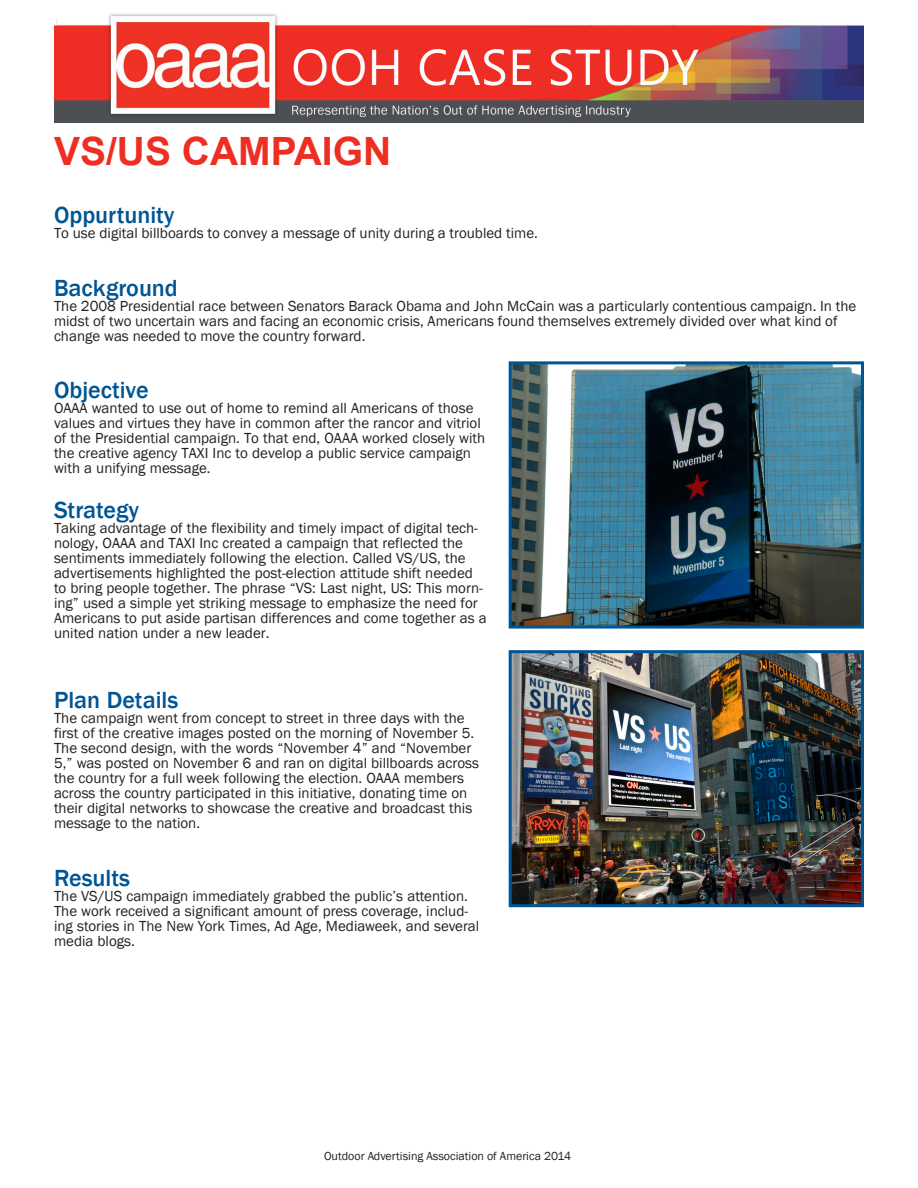
<style>
.page{position:relative;width:918px;height:1188px;background:#fff}
.page>*{position:absolute;margin:0;border:0;box-sizing:border-box;transform-origin:0 0}
.t1{font:700 39px "Arial";color:#ee2e22}
.t2{font:500 24px "Franklin Gothic";color:#005594}
.t3{font:15px/15px "Franklin Gothic";color:#231f20}
.t4{font:12px "Franklin Gothic";color:#231f20}
</style>
<div class="page">
<img style="left:54px;top:13px;width:810px;height:109px">
<img style="left:513px;top:365px;width:347px;height:260px">
<div style="left:509px;top:361px;width:355px;height:268px;border:3px solid #005594"></div>
<img style="left:513px;top:654px;width:347px;height:249px">
<div style="left:509px;top:650px;width:355px;height:257px;border:3px solid #005594"></div>
<p class="t1" style="left:54px;top:126px;width:339px">VS/US CAMPAIGN</p>
<p class="t2" style="left:54px;top:200px;width:122px">Oppurtunity</p>
<p class="t3" style="left:54px;top:226px;width:485px">To use digital billboards to convey a message of unity during a troubled time.</p>
<p class="t2" style="left:54px;top:273px;width:125px">Background</p>
<p class="t3" style="left:54px;top:299px;width:804px">The 2008 Presidential race between Senators Barack Obama and John McCain was a particularly contentious campaign. In the midst of two uncertain wars and facing an economic crisis, Americans found themselves extremely divided over what kind of change was needed to move the country forward.</p>
<p class="t2" style="left:54px;top:375px;width:96px">Objective</p>
<p class="t3" style="left:54px;top:401px;width:433px">OAAA wanted to use out of home to remind all Americans of those values and virtues they have in common after the rancor and vitriol of the Presidential campaign. To that end, OAAA worked closely with the creative agency TAXI Inc to develop a public service campaign with a unifying message.</p>
<p class="t2" style="left:54px;top:495px;width:87px">Strategy</p>
<p class="t3" style="left:54px;top:521px;width:434px">Taking advantage of the flexibility and timely impact of digital tech&shy;nology, OAAA and TAXI Inc created a campaign that reflected the sentiments immediately following the election. Called VS/US, the advertisements highlighted the post-election attitude shift needed to bring people together. The phrase “VS: Last night, US: This morn&shy;ing” used a simple yet striking message to emphasize the need for Americans to put aside partisan differences and come together as a united nation under a new leader.</p>
<p class="t2" style="left:54px;top:685px;width:126px">Plan Details</p>
<p class="t3" style="left:54px;top:710px;width:427px">The campaign went from concept to street in three days with the first of the creative images posted on the morning of November 5.<br>The second design, with the words “November 4” and “November 5,” was posted on November 6 and ran on digital billboards across the country for a full week following the election. OAAA members across the country participated in this initiative, donating time on their digital networks to showcase the creative and broadcast this message to the nation.</p>
<p class="t2" style="left:54px;top:864px;width:78px">Results</p>
<p class="t3" style="left:54px;top:889px;width:427px">The VS/US campaign immediately grabbed the public’s attention.<br>The work received a significant amount of press coverage, includ&shy;ing stories in The New York Times, Ad Age, Mediaweek, and several media blogs.</p>
<p class="t4" style="left:324px;top:1149px;width:249px">Outdoor Advertising Association of America 2014</p>
</div>
